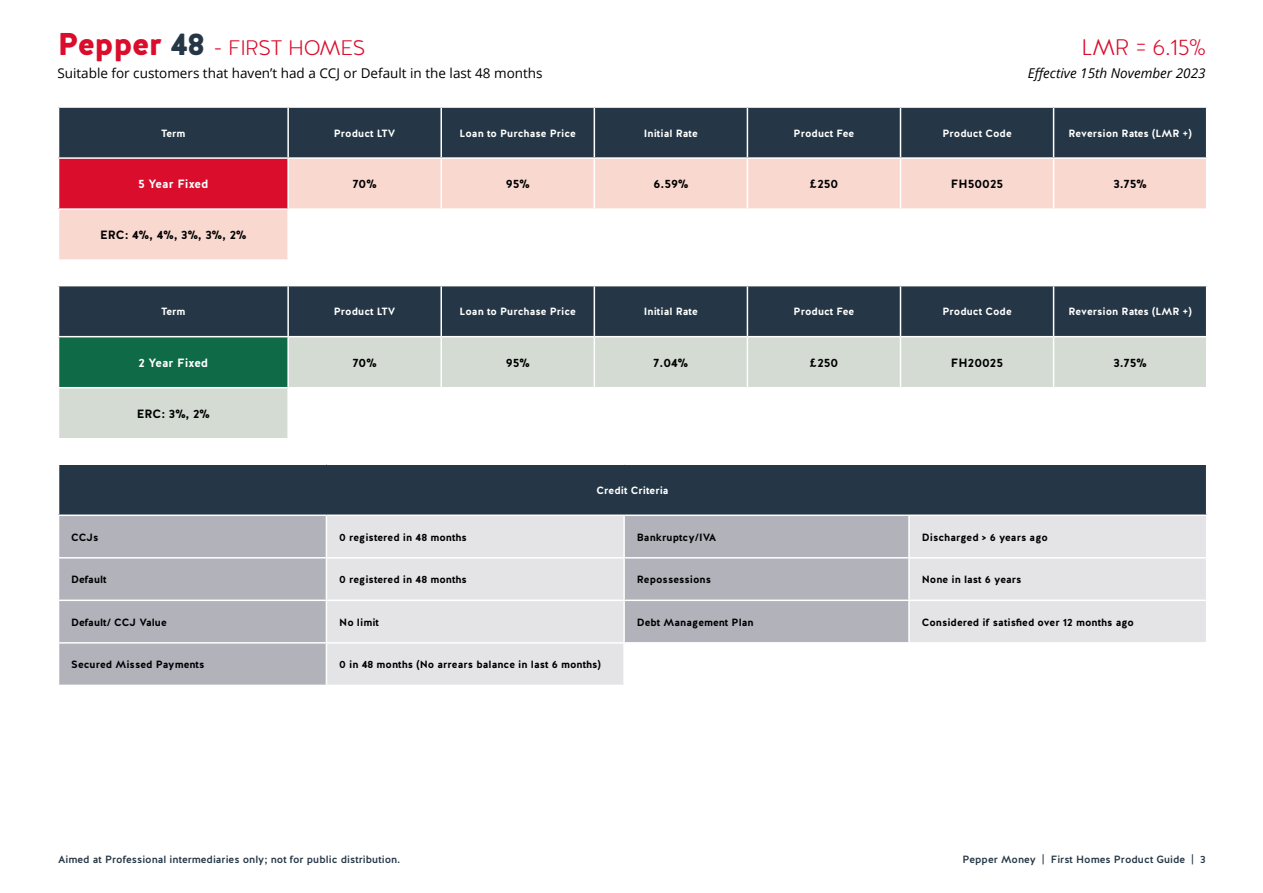
<style>
.page{position:relative;width:1263px;height:893px;background:#fff}
.page>*{position:absolute;margin:0;border:0;box-sizing:border-box;transform-origin:0 0}
.t1{font:300 22.5px "Halis R";color:#da0d2c}
.t2{font:300 21px "Halis R";letter-spacing:-.02em;color:#da0d2c}
.t3{font:13.5px "Open Sans";color:#000}
.t4{font:italic 13.5px "Open Sans";color:#000}
.t5{font:700 12px "Halis R";color:#000}
.t6{font:700 12px "Halis R";color:#fff}
.t7{font:700 10.5px "Halis R";color:#000}
.t8{font:700 10.5px "Halis R";color:#fff}
.t9{font:500 10.5px "Halis R";color:#253746}
.s1{font-weight:900;font-size:31.5px}
.s2{font-weight:900;font-size:31.5px;color:#253746}
</style>
<div class="page">
<div style="left:59px;top:107px;width:229px;height:51px;background:#253746"></div>
<div style="left:289px;top:108px;width:917px;height:49px;background:#253746"></div>
<svg style="left:59px;top:159px;width:1147px;height:100px;background:#f3b6b4"></svg>
<div style="left:288px;top:209px;width:765px;height:51px;background:#fff"></div>
<div style="left:1053px;top:209px;width:154px;height:51px;background:#fff"></div>
<hr style="left:900px;top:159px;width:1px;height:49px;background:#fff">
<hr style="left:58px;top:106px;width:230px;height:2px;background:#fff">
<hr style="left:287px;top:108px;width:2px;height:49px;background:#fff">
<hr style="left:440px;top:108px;width:2px;height:49px;background:#fff">
<hr style="left:594px;top:108px;width:1px;height:49px;background:#fff">
<hr style="left:747px;top:108px;width:1px;height:49px;background:#fff">
<hr style="left:900px;top:108px;width:1px;height:49px;background:#fff">
<hr style="left:1053px;top:108px;width:1px;height:49px;background:#fff">
<hr style="left:594px;top:159px;width:1px;height:49px;background:#fff">
<hr style="left:58px;top:157px;width:230px;height:2px;background:#fff">
<hr style="left:287px;top:159px;width:2px;height:49px;background:#fff">
<hr style="left:440px;top:159px;width:2px;height:49px;background:#fff">
<hr style="left:58px;top:208px;width:230px;height:2px;background:#fff">
<hr style="left:747px;top:159px;width:1px;height:49px;background:#fff">
<hr style="left:1053px;top:159px;width:1px;height:49px;background:#fff">
<hr style="left:288px;top:208px;width:153px;height:2px;background:#fff">
<hr style="left:287px;top:210px;width:2px;height:49px;background:#fff">
<hr style="left:441px;top:208px;width:153px;height:2px;background:#fff">
<hr style="left:594px;top:208px;width:153px;height:2px;background:#fff">
<hr style="left:747px;top:208px;width:153px;height:2px;background:#fff">
<hr style="left:900px;top:208px;width:153px;height:2px;background:#fff">
<hr style="left:1053px;top:208px;width:154px;height:2px;background:#fff">
<div style="left:59px;top:286px;width:229px;height:51px;background:#253746"></div>
<div style="left:289px;top:286px;width:917px;height:50px;background:#253746"></div>
<svg style="left:59px;top:337px;width:1147px;height:101px;background:#b2c8bb"></svg>
<div style="left:288px;top:388px;width:765px;height:51px;background:#fff"></div>
<div style="left:1053px;top:388px;width:154px;height:51px;background:#fff"></div>
<hr style="left:900px;top:337px;width:1px;height:50px;background:#fff">
<hr style="left:287px;top:286px;width:2px;height:50px;background:#fff">
<hr style="left:440px;top:286px;width:2px;height:50px;background:#fff">
<hr style="left:594px;top:286px;width:1px;height:50px;background:#fff">
<hr style="left:747px;top:286px;width:1px;height:50px;background:#fff">
<hr style="left:900px;top:286px;width:1px;height:50px;background:#fff">
<hr style="left:1053px;top:286px;width:1px;height:50px;background:#fff">
<hr style="left:594px;top:337px;width:1px;height:50px;background:#fff">
<hr style="left:58px;top:336px;width:230px;height:1px;background:#fff">
<hr style="left:287px;top:337px;width:2px;height:50px;background:#fff">
<hr style="left:440px;top:337px;width:2px;height:50px;background:#fff">
<hr style="left:58px;top:387px;width:230px;height:1px;background:#fff">
<hr style="left:747px;top:337px;width:1px;height:50px;background:#fff">
<hr style="left:1053px;top:337px;width:1px;height:50px;background:#fff">
<hr style="left:288px;top:387px;width:153px;height:1px;background:#fff">
<hr style="left:287px;top:388px;width:2px;height:50px;background:#fff">
<hr style="left:441px;top:387px;width:153px;height:1px;background:#fff">
<hr style="left:594px;top:387px;width:153px;height:1px;background:#fff">
<hr style="left:747px;top:387px;width:153px;height:1px;background:#fff">
<hr style="left:900px;top:387px;width:153px;height:1px;background:#fff">
<hr style="left:1053px;top:387px;width:154px;height:1px;background:#fff">
<div style="left:59px;top:464px;width:1148px;height:51px;background:#253746"></div>
<div style="left:59px;top:516px;width:267px;height:169px;background:#b1b2ba"></div>
<svg style="left:327px;top:516px;width:879px;height:169px;background:#d5d5da"></svg>
<svg style="left:625px;top:644px;width:581px;height:41px"></svg>
<hr style="left:58px;top:557px;width:268px;height:2px;background:#fff">
<hr style="left:326px;top:557px;width:298px;height:2px;background:#fff">
<hr style="left:58px;top:600px;width:268px;height:1px;background:#fff">
<hr style="left:326px;top:600px;width:298px;height:1px;background:#fff">
<hr style="left:624px;top:642px;width:285px;height:2px;background:#fff">
<hr style="left:623px;top:559px;width:2px;height:41px;background:#fff">
<hr style="left:623px;top:601px;width:2px;height:41px;background:#fff">
<hr style="left:1206px;top:465px;width:1px;height:49px;background:#fff">
<hr style="left:58px;top:463px;width:268px;height:2px;background:#fff">
<hr style="left:326px;top:463px;width:298px;height:2px;background:#fff">
<hr style="left:624px;top:463px;width:285px;height:2px;background:#fff">
<hr style="left:909px;top:463px;width:298px;height:2px;background:#fff">
<hr style="left:58px;top:514px;width:268px;height:2px;background:#fff">
<hr style="left:326px;top:514px;width:298px;height:2px;background:#fff">
<hr style="left:908px;top:559px;width:2px;height:41px;background:#fff">
<hr style="left:908px;top:601px;width:2px;height:41px;background:#fff">
<hr style="left:909px;top:642px;width:298px;height:2px;background:#fff">
<hr style="left:908px;top:644px;width:2px;height:41px;background:#fff">
<hr style="left:623px;top:516px;width:2px;height:41px;background:#fff">
<hr style="left:624px;top:557px;width:285px;height:2px;background:#fff">
<hr style="left:624px;top:600px;width:285px;height:1px;background:#fff">
<hr style="left:624px;top:514px;width:285px;height:2px;background:#fff">
<hr style="left:58px;top:642px;width:268px;height:2px;background:#fff">
<hr style="left:909px;top:514px;width:298px;height:2px;background:#fff">
<hr style="left:908px;top:516px;width:2px;height:41px;background:#fff">
<hr style="left:909px;top:557px;width:298px;height:2px;background:#fff">
<hr style="left:909px;top:600px;width:298px;height:1px;background:#fff">
<hr style="left:326px;top:642px;width:298px;height:2px;background:#fff">
<hr style="left:623px;top:644px;width:2px;height:41px;background:#fff">
<h2 class="t2" style="left:57px;top:35px;width:309px"><span class="s1">Pepper</span> <span class="s2">48</span> - FIRST HOMES</h2>
<h1 class="t1" style="left:1081px;top:33px;width:125px">LMR = 6.15%</h1>
<p class="t3" style="left:57px;top:64px;width:487px">Suitable for customers that haven’t had a CCJ or Default in the last 48 months</p>
<p class="t4" style="left:1028px;top:64px;width:179px">Effective 15th November 2023</p>
<p class="t8" style="left:161px;top:126px;width:26px">Term</p>
<p class="t8" style="left:334px;top:126px;width:63px">Product LTV</p>
<p class="t8" style="left:460px;top:126px;width:118px">Loan to Purchase Price</p>
<p class="t8" style="left:644px;top:126px;width:55px">Initial Rate</p>
<p class="t8" style="left:794px;top:126px;width:62px">Product Fee</p>
<p class="t8" style="left:942px;top:126px;width:71px">Product Code</p>
<p class="t8" style="left:1068px;top:126px;width:125px">Reversion Rates (LMR +)</p>
<p class="t6" style="left:138px;top:176px;width:72px">5 Year Fixed</p>
<p class="t5" style="left:353px;top:176px;width:25px">70%</p>
<p class="t5" style="left:506px;top:176px;width:26px">95%</p>
<p class="t5" style="left:653px;top:176px;width:36px">6.59%</p>
<p class="t5" style="left:809px;top:176px;width:30px">£250</p>
<p class="t5" style="left:951px;top:176px;width:54px">FH50025</p>
<p class="t5" style="left:1113px;top:176px;width:35px">3.75%</p>
<p class="t5" style="left:100px;top:227px;width:148px">ERC: 4%, 4%, 3%, 3%, 2%</p>
<p class="t8" style="left:161px;top:305px;width:26px">Term</p>
<p class="t8" style="left:334px;top:305px;width:63px">Product LTV</p>
<p class="t8" style="left:460px;top:305px;width:118px">Loan to Purchase Price</p>
<p class="t8" style="left:644px;top:305px;width:55px">Initial Rate</p>
<p class="t8" style="left:794px;top:305px;width:62px">Product Fee</p>
<p class="t8" style="left:942px;top:305px;width:71px">Product Code</p>
<p class="t8" style="left:1068px;top:305px;width:125px">Reversion Rates (LMR +)</p>
<p class="t6" style="left:138px;top:355px;width:71px">2 Year Fixed</p>
<p class="t5" style="left:353px;top:355px;width:25px">70%</p>
<p class="t5" style="left:506px;top:355px;width:26px">95%</p>
<p class="t5" style="left:654px;top:355px;width:36px">7.04%</p>
<p class="t5" style="left:809px;top:355px;width:30px">£250</p>
<p class="t5" style="left:951px;top:355px;width:54px">FH20025</p>
<p class="t5" style="left:1113px;top:355px;width:35px">3.75%</p>
<p class="t5" style="left:137px;top:406px;width:75px">ERC: 3%, 2%</p>
<p class="t8" style="left:596px;top:483px;width:74px">Credit Criteria</p>
<p class="t7" style="left:71px;top:530px;width:29px">CCJs</p>
<p class="t7" style="left:339px;top:530px;width:129px">0 registered in 48 months</p>
<p class="t7" style="left:637px;top:530px;width:81px">Bankruptcy/IVA</p>
<p class="t7" style="left:922px;top:530px;width:128px">Discharged &gt; 6 years ago</p>
<p class="t7" style="left:71px;top:573px;width:37px">Default</p>
<p class="t7" style="left:339px;top:573px;width:129px">0 registered in 48 months</p>
<p class="t7" style="left:637px;top:573px;width:76px">Repossessions</p>
<p class="t7" style="left:922px;top:573px;width:101px">None in last 6 years</p>
<p class="t7" style="left:71px;top:615px;width:97px">Default/ CCJ Value</p>
<p class="t7" style="left:339px;top:615px;width:41px">No limit</p>
<p class="t7" style="left:637px;top:615px;width:118px">Debt Management Plan</p>
<p class="t7" style="left:922px;top:615px;width:214px">Considered if satisfied over 12 months ago</p>
<p class="t7" style="left:71px;top:658px;width:135px">Secured Missed Payments</p>
<p class="t7" style="left:339px;top:658px;width:263px">0 in 48 months (No arrears balance in last 6 months)</p>
<p class="t9" style="left:58px;top:852px;width:344px">Aimed at Professional intermediaries only; not for public distribution.</p>
<p class="t9" style="left:962px;top:852px;width:245px">Pepper Money | First Homes Product Guide | 3</p>
</div>
